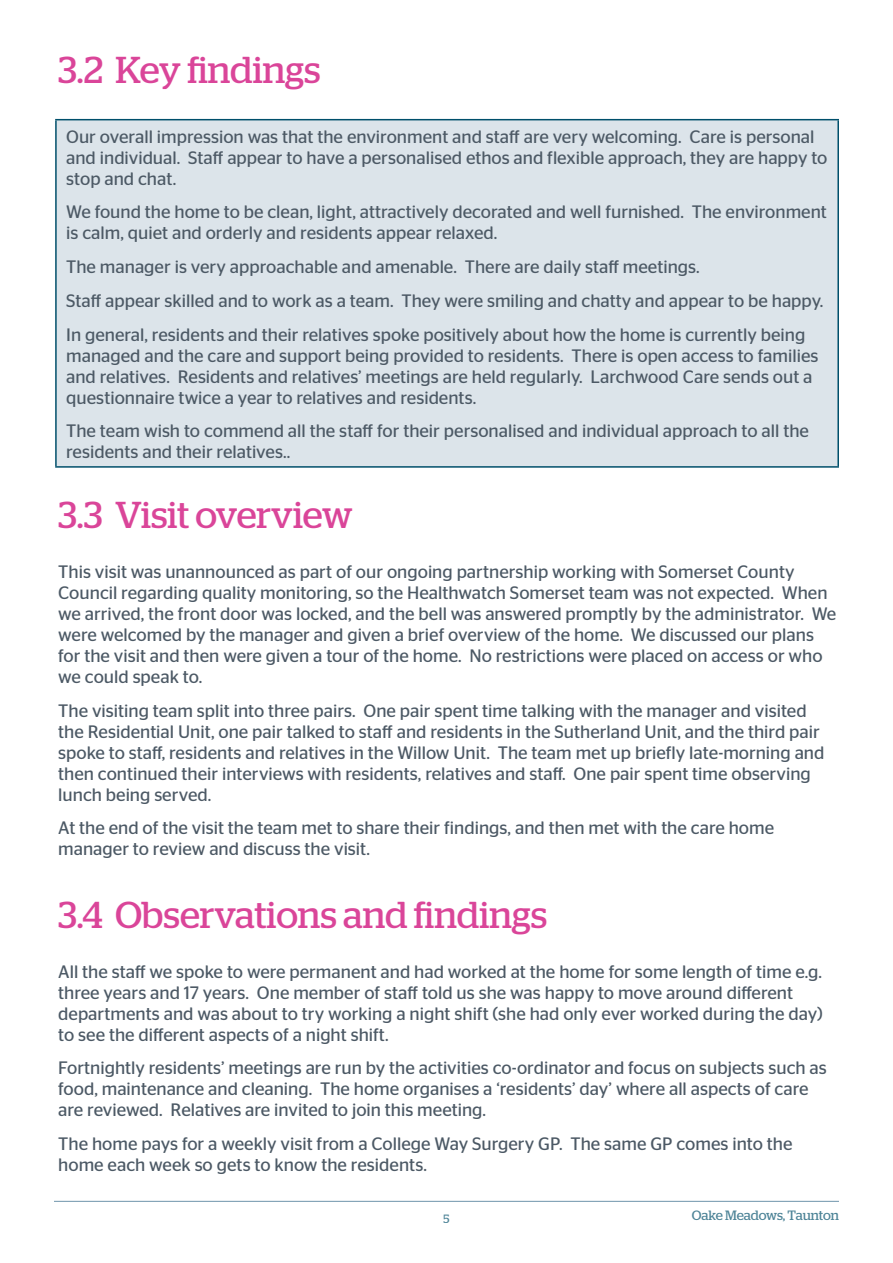
<style>
.page{position:relative;width:893px;height:1263px;background:#fff}
.page>*{position:absolute;margin:0;border:0;box-sizing:border-box;transform-origin:0 0}
.t1{font:37.5px "Stag";color:#da4599}
.Content_paragraphs{font:18px/21px "Stag Sans";color:#4c5965}
.t2{font:13.5px "Stag";letter-spacing:-.01em;color:#004f6b}
.t3{font:12px "Stag";color:#004f6b}
</style>
<div class="page">
<hr style="left:54px;top:1201px;width:785px;height:1px;background:#6e94ab">
<div style="left:56px;top:120px;width:782px;height:347px;background:#dce4ea"></div>
<hr style="left:55px;top:119px;width:784px;height:1px;background:#004f6b">
<hr style="left:55px;top:120px;width:2px;height:346px;background:#004f6b">
<hr style="left:837px;top:120px;width:2px;height:346px;background:#004f6b">
<hr style="left:55px;top:466px;width:784px;height:2px;background:#004f6b">
<p class="t1" style="left:58px;top:48px;width:264px">3.2 Key findings</p>
<p class="Content_paragraphs" style="left:66px;top:126px;width:763px">Our overall impression was that the environment and staff are very welcoming. Care is personal and individual. Staff appear to have a personalised ethos and flexible approach, they are happy to stop and chat.</p>
<p class="Content_paragraphs" style="left:66px;top:201px;width:762px">We found the home to be clean, light, attractively decorated and well furnished. The environment is calm, quiet and orderly and residents appear relaxed.</p>
<p class="Content_paragraphs" style="left:66px;top:256px;width:635px">The manager is very approachable and amenable. There are daily staff meetings.</p>
<p class="Content_paragraphs" style="left:66px;top:290px;width:759px">Staff appear skilled and to work as a team. They were smiling and chatty and appear to be happy.</p>
<p class="Content_paragraphs" style="left:66px;top:324px;width:754px">In general, residents and their relatives spoke positively about how the home is currently being managed and the care and support being provided to residents. There is open access to families and relatives. Residents and relatives’ meetings are held regularly. Larchwood Care sends out a questionnaire twice a year to relatives and residents.</p>
<p class="Content_paragraphs" style="left:66px;top:420px;width:744px">The team wish to commend all the staff for their personalised and individual approach to all the residents and their relatives..</p>
<p class="t1" style="left:58px;top:494px;width:296px">3.3 Visit overview</p>
<p class="Content_paragraphs" style="left:58px;top:561px;width:780px">This visit was unannounced as part of our ongoing partnership working with Somerset County Council regarding quality monitoring, so the Healthwatch Somerset team was not expected. When we arrived, the front door was locked, and the bell was answered promptly by the administrator. We were welcomed by the manager and given a brief overview of the home. We discussed our plans for the visit and then were given a tour of the home. No restrictions were placed on access or who we could speak to.</p>
<p class="Content_paragraphs" style="left:58px;top:700px;width:768px">The visiting team split into three pairs. One pair spent time talking with the manager and visited the Residential Unit, one pair talked to staff and residents in the Sutherland Unit, and the third pair spoke to staff, residents and relatives in the Willow Unit. The team met up briefly late-morning and then continued their interviews with residents, relatives and staff. One pair spent time observing lunch being served.</p>
<p class="Content_paragraphs" style="left:58px;top:817px;width:717px">At the end of the visit the team met to share their findings, and then met with the care home manager to review and discuss the visit.</p>
<p class="t1" style="left:58px;top:893px;width:490px">3.4 Observations and findings</p>
<p class="Content_paragraphs" style="left:58px;top:961px;width:766px">All the staff we spoke to were permanent and had worked at the home for some length of time e.g. three years and 17 years. One member of staff told us she was happy to move around different departments and was about to try working a night shift (she had only ever worked during the day) to see the different aspects of a night shift.</p>
<p class="Content_paragraphs" style="left:58px;top:1057px;width:770px">Fortnightly residents’ meetings are run by the activities co-ordinator and focus on subjects such as food, maintenance and cleaning. The home organises a ‘residents’ day’ where all aspects of care are reviewed. Relatives are invited to join this meeting.</p>
<p class="Content_paragraphs" style="left:58px;top:1133px;width:736px">The home pays for a weekly visit from a College Way Surgery GP. The same GP comes into the home each week so gets to know the residents.</p>
<p class="t3" style="left:443px;top:1211px;width:8px">5</p>
<p class="t2" style="left:692px;top:1207px;width:149px">Oake Meadows, Taunton</p>
</div>
